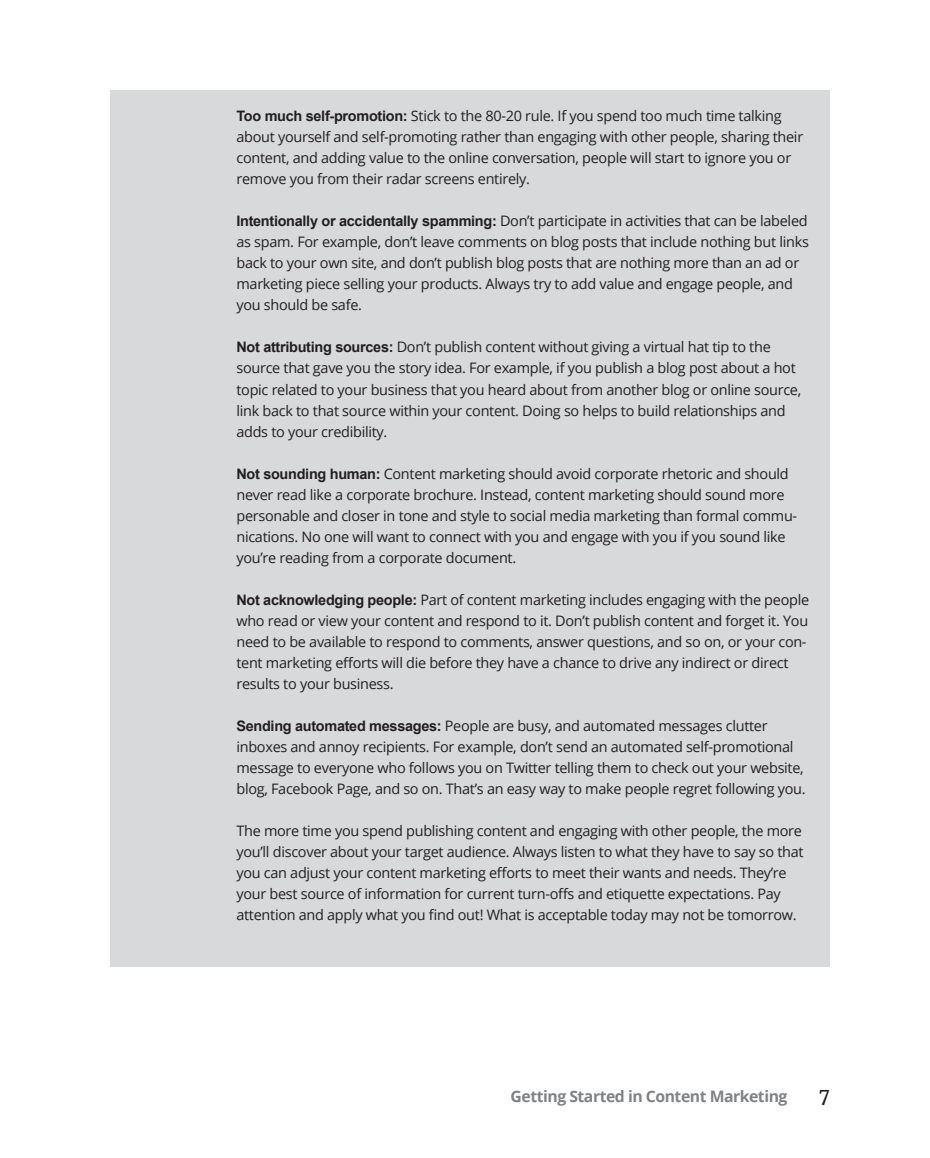
<style>
.page{position:relative;width:930px;height:1158px;background:#fff}
.page>*{position:absolute;margin:0;border:0;box-sizing:border-box;transform-origin:0 0}
.t1{font:19.25px "Merriweather";color:#231f20}
.t2{font:700 15.75px "Open Sans";letter-spacing:-.03em;color:#808285}
.SB_Indent{font:14.35px/21px "Open Sans";letter-spacing:-.02em;color:#231f20}
.s1{font-family:"Arial";font-weight:700}
</style>
<div class="page">
<div style="left:110px;top:90px;width:720px;height:876px;background:#d8d9db"></div>
<p class="SB_Indent" style="left:236px;top:105px;width:568px"><span class="s1">Too much self-promotion:</span> Stick to the 80-20 rule. If you spend too much time talking about yourself and self-promoting rather than engaging with other people, sharing their content, and adding value to the online conversation, people will start to ignore you or remove you from their radar screens entirely.</p>
<p class="SB_Indent" style="left:236px;top:210px;width:573px"><span class="s1">Intentionally or accidentally spamming:</span> Don’t participate in activities that can be labeled as spam. For example, don’t leave comments on blog posts that include nothing but links back to your own site, and don’t publish blog posts that are nothing more than an ad or marketing piece selling your products. Always try to add value and engage people, and you should be safe.</p>
<p class="SB_Indent" style="left:236px;top:336px;width:566px"><span class="s1">Not attributing sources:</span> Don’t publish content without giving a virtual hat tip to the source that gave you the story idea. For example, if you publish a blog post about a hot topic related to your business that you heard about from another blog or online source, link back to that source within your content. Doing so helps to build relationships and adds to your credibility.</p>
<p class="SB_Indent" style="left:236px;top:462px;width:562px"><span class="s1">Not sounding human:</span> Content marketing should avoid corporate rhetoric and should never read like a corporate brochure. Instead, content marketing should sound more personable and closer in tone and style to social media marketing than formal commu&shy;nications. No one will want to connect with you and engage with you if you sound like you’re reading from a corporate document.</p>
<p class="SB_Indent" style="left:236px;top:588px;width:574px"><span class="s1">Not acknowledging people:</span> Part of content marketing includes engaging with the people who read or view your content and respond to it. Don’t publish content and forget it. You need to be available to respond to comments, answer questions, and so on, or your con&shy;tent marketing efforts will die before they have a chance to drive any indirect or direct results to your business.</p>
<p class="SB_Indent" style="left:236px;top:714px;width:570px"><span class="s1">Sending automated messages:</span> People are busy, and automated messages clutter inboxes and annoy recipients. For example, don’t send an automated self-promotional message to everyone who follows you on Twitter telling them to check out your website, blog, Facebook Page, and so on. That’s an easy way to make people regret following you.</p>
<p class="SB_Indent" style="left:236px;top:819px;width:568px">The more time you spend publishing content and engaging with other people, the more you’ll discover about your target audience. Always listen to what they have to say so that you can adjust your content marketing efforts to meet their wants and needs. They’re your best source of information for current turn-offs and etiquette expectations. Pay attention and apply what you find out! What is acceptable today may not be tomorrow.</p>
<p class="t2" style="left:510px;top:1085px;width:278px">Getting Started in Content Marketing</p>
<h1 class="t1" style="left:818px;top:1082px;width:13px">7</h1>
</div>
